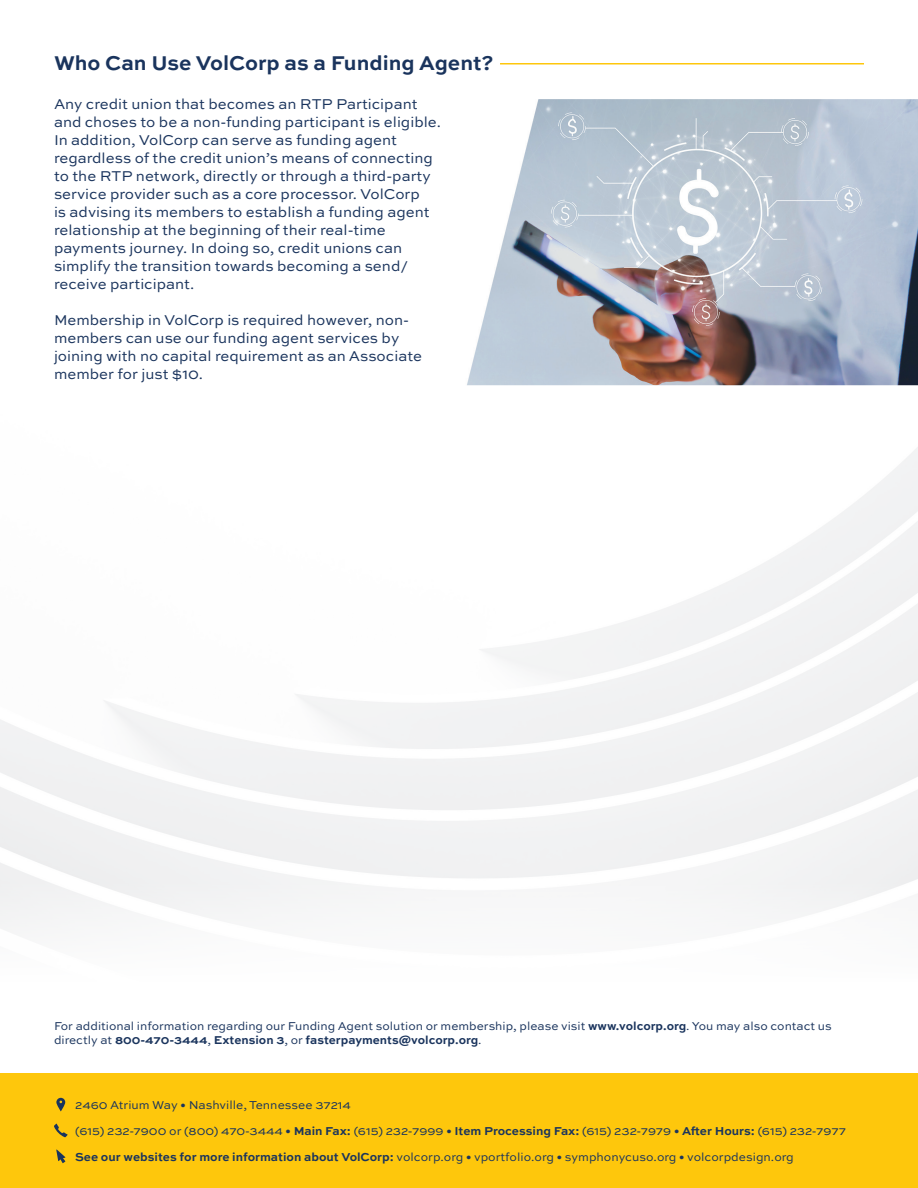
<style>
.page{position:relative;width:918px;height:1188px;background:#fff}
.page>*{position:absolute;margin:0;border:0;box-sizing:border-box;transform-origin:0 0}
.t1{font:700 21px "Sweet Sans Pro";color:#1a345d}
.t2{font:15px/18px "Sweet Sans Pro";color:#1a345d}
.t3{font:12.15px/25.8px "Sweet Sans Pro";color:#1a345d}
.t4{font:12px/14.4px "Sweet Sans Pro";color:#1a345d}
.s1{font-weight:700}
</style>
<div class="page">
<div style="left:0;top:1073px;width:918px;height:115px;background:#fec70c"></div>
<svg style="left:56px;top:1098px;width:9px;height:13px"></svg>
<svg style="left:54px;top:1123px;width:14px;height:14px"></svg>
<svg style="left:56px;top:1149px;width:9px;height:14px"></svg>
<hr style="left:500px;top:63px;width:364px;height:1px;background:#fec70c">
<img style="left:466px;top:99px;width:452px;height:286px">
<p class="t1" style="left:54px;top:47px;width:441px">Who Can Use VolCorp as a Funding Agent?</p>
<p class="t2" style="left:54px;top:94px;width:389px">Any credit union that becomes an RTP Participant and choses to be a non-funding participant is eligible.<br>In addition, VolCorp can serve as funding agent regardless of the credit union’s means of connecting to the RTP network, directly or through a third-party service provider such as a core processor. VolCorp<br>is advising its members to establish a funding agent relationship at the beginning of their real-time payments journey. In doing so, credit unions can simplify the transition towards becoming a send/ receive participant.</p>
<p class="t2" style="left:54px;top:310px;width:370px">Membership in VolCorp is required however, non&shy;members can use our funding agent services by joining with no capital requirement as an Associate member for just $10.</p>
<p class="t4" style="left:54px;top:1018px;width:779px">For additional information regarding our Funding Agent solution or membership, please visit <span class="s1">www.volcorp.org</span>. You may also contact us directly at <span class="s1">800-470-3444</span>, <span class="s1">Extension 3</span>, or <span class="s1">fasterpayments@volcorp.org</span>.</p>
<p class="t3" style="left:75px;top:1092px;width:772px">2460 Atrium Way • Nashville, Tennessee 37214<br>(615) 232-7900 or (800) 470-3444 • <span class="s1">Main Fax:</span> (615) 232-7999 • <span class="s1">Item Processing Fax:</span> (615) 232-7979 • <span class="s1">After Hours:</span> (615) 232-7977</p>
<p class="t3" style="left:75px;top:1143px;width:720px"><span class="s1">See our websites for more information about VolCorp:</span> volcorp.org • vportfolio.org • symphonycuso.org • volcorpdesign.org</p>
</div>
